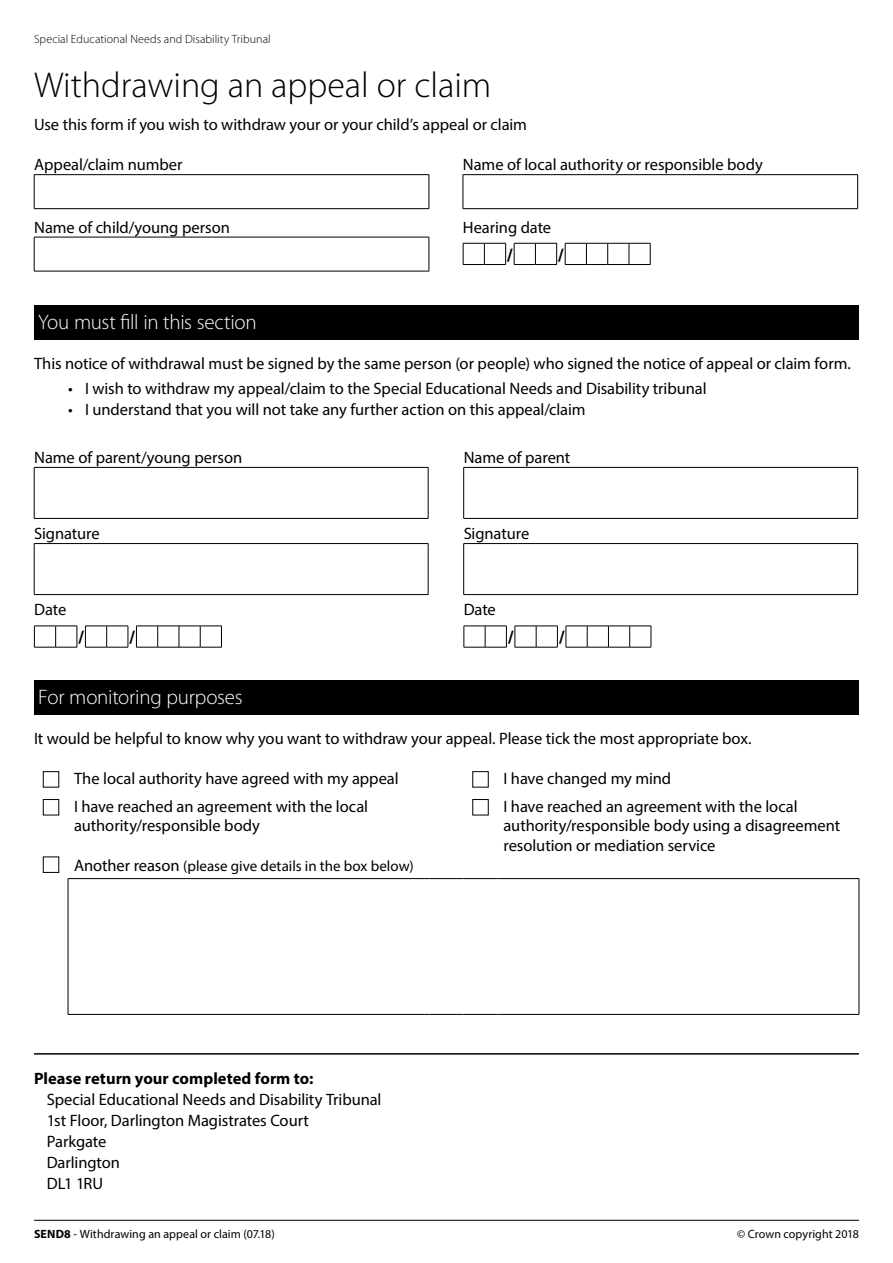
<style>
.page{position:relative;width:893px;height:1263px;background:#fff}
.page>*{position:absolute;margin:0;border:0;box-sizing:border-box;transform-origin:0 0}
.t1{font:300 36px "Myriad Pro";color:#000}
.t2{font:300 21px "Myriad Pro";letter-spacing:-.01em;color:#fff}
.t3{font:700 18px "Myriad Pro";color:#000}
.t4{font:16.5px/19.5px "Myriad Pro";letter-spacing:-.005em;color:#000}
.t5{font:700 16.5px "Myriad Pro";color:#000}
.t6{font:15px "Myriad Pro";color:#000}
.t7{font:12px "Myriad Pro";letter-spacing:.005em;color:#000}
.t8{font:300 12px "Myriad Pro";letter-spacing:.005em;color:#000}
.s1{font-size:16.5px}
.s2{font-weight:700}
</style>
<div class="page">
<hr style="left:34px;top:1220px;width:825px;height:1px;background:#000">
<hr style="left:34px;top:174px;width:395px;height:1px;background:#000">
<hr style="left:34px;top:175px;width:1px;height:33px;background:#000">
<hr style="left:429px;top:175px;width:1px;height:33px;background:#000">
<hr style="left:34px;top:208px;width:395px;height:1px;background:#000">
<hr style="left:34px;top:237px;width:395px;height:1px;background:#000">
<hr style="left:34px;top:237px;width:1px;height:34px;background:#000">
<hr style="left:429px;top:237px;width:1px;height:34px;background:#000">
<hr style="left:34px;top:271px;width:395px;height:1px;background:#000">
<hr style="left:463px;top:174px;width:395px;height:1px;background:#000">
<hr style="left:463px;top:175px;width:1px;height:33px;background:#000">
<hr style="left:857px;top:175px;width:1px;height:33px;background:#000">
<hr style="left:463px;top:208px;width:395px;height:1px;background:#000">
<svg style="left:463px;top:243px;width:188px;height:22px"></svg>
<div style="left:34px;top:305px;width:825px;height:34px;background:#000"></div>
<hr style="left:34px;top:543px;width:394px;height:1px;background:#000">
<hr style="left:34px;top:544px;width:1px;height:50px;background:#000">
<hr style="left:428px;top:544px;width:1px;height:50px;background:#000">
<hr style="left:34px;top:594px;width:394px;height:1px;background:#000">
<hr style="left:34px;top:467px;width:394px;height:1px;background:#000">
<hr style="left:34px;top:468px;width:1px;height:50px;background:#000">
<hr style="left:428px;top:468px;width:1px;height:50px;background:#000">
<hr style="left:34px;top:518px;width:394px;height:1px;background:#000">
<svg style="left:34px;top:626px;width:188px;height:22px"></svg>
<hr style="left:463px;top:543px;width:395px;height:1px;background:#000">
<hr style="left:463px;top:544px;width:1px;height:50px;background:#000">
<hr style="left:857px;top:544px;width:1px;height:50px;background:#000">
<hr style="left:463px;top:594px;width:395px;height:1px;background:#000">
<hr style="left:463px;top:467px;width:395px;height:1px;background:#000">
<hr style="left:463px;top:468px;width:1px;height:50px;background:#000">
<hr style="left:857px;top:468px;width:1px;height:50px;background:#000">
<hr style="left:463px;top:518px;width:395px;height:1px;background:#000">
<svg style="left:464px;top:626px;width:188px;height:22px"></svg>
<div style="left:34px;top:680px;width:825px;height:34px;background:#000"></div>
<hr style="left:68px;top:878px;width:361px;height:1px;background:#000">
<hr style="left:68px;top:879px;width:1px;height:135px;background:#000">
<hr style="left:429px;top:878px;width:34px;height:1px;background:#000">
<hr style="left:463px;top:878px;width:34px;height:1px;background:#000">
<hr style="left:497px;top:878px;width:362px;height:1px;background:#000">
<hr style="left:859px;top:879px;width:1px;height:135px;background:#000">
<hr style="left:68px;top:1014px;width:361px;height:1px;background:#000">
<hr style="left:429px;top:1014px;width:34px;height:1px;background:#000">
<hr style="left:463px;top:1014px;width:34px;height:1px;background:#000">
<hr style="left:497px;top:1014px;width:362px;height:1px;background:#000">
<div style="left:43px;top:771px;width:16px;height:16px;border:1px solid #000"></div>
<div style="left:43px;top:799px;width:16px;height:16px;border:1px solid #000"></div>
<div style="left:43px;top:857px;width:16px;height:15px;border:1px solid #000"></div>
<hr style="left:34px;top:1053px;width:825px;height:1px;background:#000">
<p class="t8" style="left:34px;top:32px;width:238px">Special Educational Needs and Disability Tribunal</p>
<p class="t1" style="left:34px;top:65px;width:459px">Withdrawing an appeal or claim</p>
<p class="t4" style="left:34px;top:114px;width:494px">Use this form if you wish to withdraw your or your child’s appeal or claim</p>
<p class="t4" style="left:34px;top:155px;width:150px">Appeal/claim number</p>
<p class="t4" style="left:463px;top:155px;width:301px">Name of local authority or responsible body</p>
<p class="t4" style="left:34px;top:217px;width:197px">Name of child/young person</p>
<p class="t4" style="left:463px;top:217px;width:90px">Hearing date</p>
<p class="t3" style="left:507px;top:243px;width:7px">/</p>
<p class="t3" style="left:558px;top:243px;width:7px">/</p>
<p class="t2" style="left:38px;top:311px;width:220px">You must fill in this section</p>
<p class="t4" style="left:34px;top:353px;width:818px">This notice of withdrawal must be signed by the same person (or people) who signed the notice of appeal or claim form.</p>
<p class="t4" style="left:68px;top:378px;width:640px">• I wish to withdraw my appeal/claim to the Special Educational Needs and Disability tribunal</p>
<p class="t4" style="left:68px;top:399px;width:519px">• I understand that you will not take any further action on this appeal/claim</p>
<p class="t4" style="left:34px;top:448px;width:209px">Name of parent/young person</p>
<p class="t4" style="left:464px;top:448px;width:108px">Name of parent</p>
<p class="t4" style="left:34px;top:524px;width:67px">Signature</p>
<p class="t4" style="left:464px;top:524px;width:67px">Signature</p>
<p class="t4" style="left:34px;top:600px;width:34px">Date</p>
<p class="t4" style="left:464px;top:600px;width:34px">Date</p>
<p class="t3" style="left:78px;top:625px;width:7px">/</p>
<p class="t3" style="left:129px;top:625px;width:7px">/</p>
<p class="t3" style="left:508px;top:625px;width:7px">/</p>
<p class="t3" style="left:559px;top:625px;width:7px">/</p>
<p class="t2" style="left:38px;top:686px;width:206px">For monitoring purposes</p>
<p class="t4" style="left:34px;top:728px;width:719px">It would be helpful to know why you want to withdraw your appeal. Please tick the most appropriate box.</p>
<p class="t4" style="left:74px;top:768px;width:326px">The local authority have agreed with my appeal</p>
<p class="t4" style="left:503px;top:768px;width:169px">I have changed my mind</p>
<p class="t4" style="left:74px;top:796px;width:296px">I have reached an agreement with the local authority/responsible body</p>
<p class="t4" style="left:503px;top:796px;width:338px">I have reached an agreement with the local authority/responsible body using a disagreement resolution or mediation service</p>
<p class="t6" style="left:74px;top:856px;width:341px"><span class="s1">Another reason</span> (please give details in the box below)</p>
<p class="t5" style="left:34px;top:1068px;width:281px">Please return your completed form to:</p>
<p class="t4" style="left:47px;top:1089px;width:336px">Special Educational Needs and Disability Tribunal</p>
<p class="t4" style="left:47px;top:1110px;width:264px">1st Floor, Darlington Magistrates Court</p>
<p class="t4" style="left:47px;top:1131px;width:61px">Parkgate</p>
<p class="t4" style="left:47px;top:1152px;width:75px">Darlington</p>
<p class="t4" style="left:47px;top:1173px;width:58px">DL1 1RU</p>
<p class="t7" style="left:34px;top:1226px;width:242px"><span class="s2">SEND8</span> - Withdrawing an appeal or claim (07.18)</p>
<p class="t7" style="left:737px;top:1226px;width:123px">© Crown copyright 2018</p>
</div>
